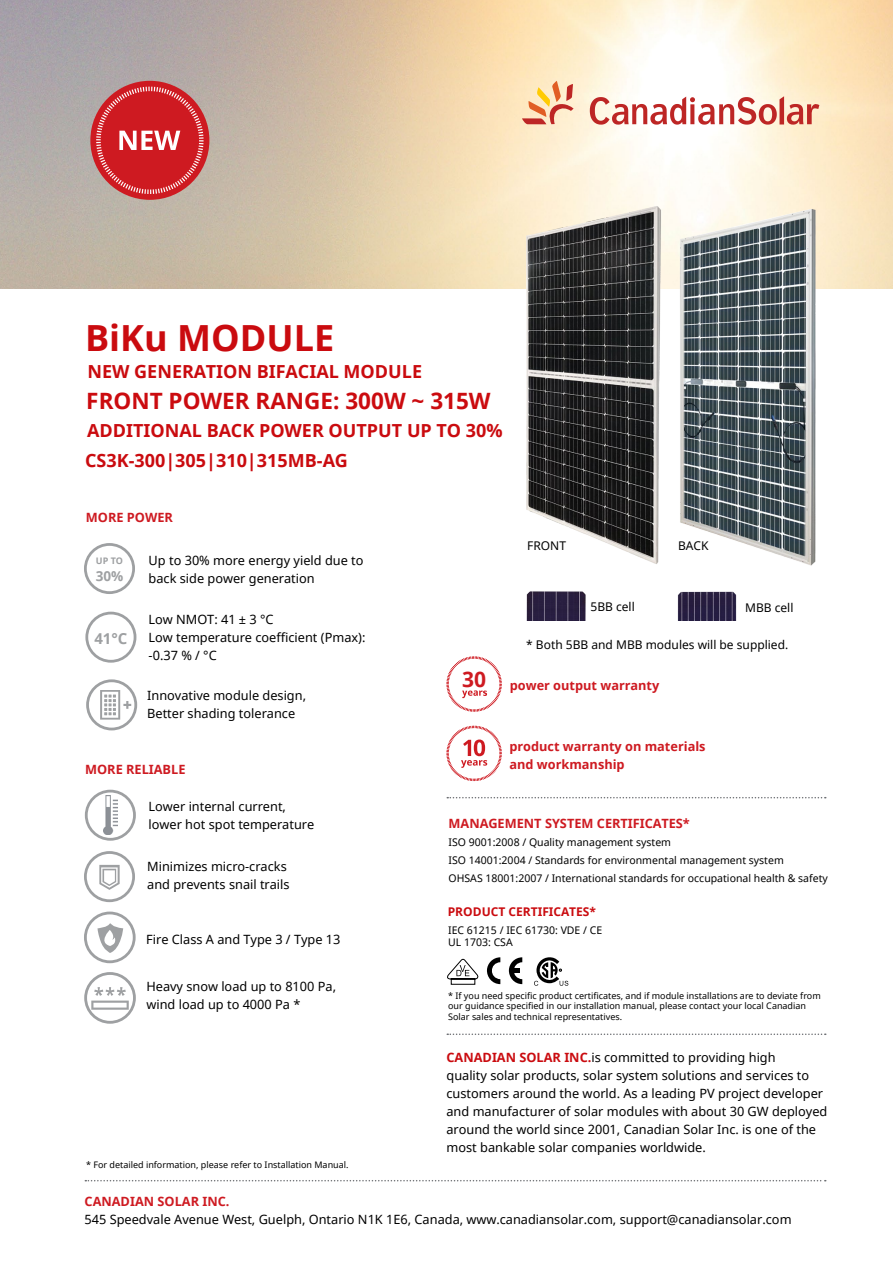
<style>
.page{position:relative;width:893px;height:1263px;background:#fff}
.page>*{position:absolute;margin:0;border:0;box-sizing:border-box;transform-origin:0 0}
.t1{font:700 36px "Noto Sans";color:#ca0b0f}
.t2{font:700 22.5px "Noto Sans";color:#cb0b0f}
.t3{font:700 21px "Noto Sans";color:#ce1a21}
.t4{font:700 18px "Noto Sans";color:#ca0b0f}
.t5{font:700 15px "Noto Sans";color:#9ea0a2}
.t6{font:700 13.5px "Noto Sans";color:#9ea0a2}
.t7{font:12.75px/18px "Noto Sans";color:#000}
.t8{font:700 12.75px/18px "Noto Sans";color:#ce1a21}
.t9{font:700 12.75px "Noto Sans";color:#ca0b0f}
.t10{font:12px "Noto Sans";color:#000}
.t11{font:700 12px "Noto Sans";color:#ca0b0f}
.t12{font:10.5px/18px "Noto Sans";color:#000}
.t13{font:9px/10.4px "Noto Sans";color:#000}
.t14{font:700 9px "Noto Sans";color:#9ea0a2}
.s1{font-weight:700;color:#ca0b0f}
</style>
<div class="page">
<svg style="left:85px;top:1180px;width:741px;height:1px"></svg>
<svg style="left:84px;top:972px;width:52px;height:52px"></svg>
<svg style="left:446px;top:726px;width:56px;height:55px"></svg>
<svg style="left:446px;top:656px;width:56px;height:56px"></svg>
<svg style="left:86px;top:679px;width:51px;height:51px"></svg>
<svg style="left:447px;top:797px;width:379px;height:1px"></svg>
<img style="left:0;top:0;width:893px;height:288px">
<div style="left:90px;top:81px;width:119px;height:119px;background:#ce1a21;border-radius:50%"></div>
<svg style="left:96px;top:87px;width:108px;height:107px"></svg>
<svg style="left:522px;top:81px;width:52px;height:43px;background:#f1be97"></svg>
<svg style="left:590px;top:96px;width:229px;height:29px"></svg>
<img style="left:689px;top:184px;width:175px;height:408px">
<svg style="left:84px;top:543px;width:51px;height:51px"></svg>
<svg style="left:85px;top:612px;width:51px;height:51px"></svg>
<svg style="left:85px;top:790px;width:51px;height:51px"></svg>
<img style="left:104px;top:796px;width:13px;height:38px">
<svg style="left:84px;top:911px;width:52px;height:52px"></svg>
<svg style="left:84px;top:851px;width:51px;height:51px"></svg>
<svg style="left:487px;top:957px;width:13px;height:27px"></svg>
<svg style="left:509px;top:957px;width:13px;height:27px"></svg>
<svg style="left:447px;top:959px;width:32px;height:26px"></svg>
<svg style="left:534px;top:957px;width:34px;height:29px"></svg>
<img style="left:501px;top:138px;width:188px;height:483px">
<img style="left:525px;top:590px;width:61px;height:30px">
<img style="left:676px;top:592px;width:61px;height:29px">
<svg style="left:447px;top:1033px;width:379px;height:2px"></svg>
<h1 class="t1" style="left:85px;top:313px;width:122px">BIKU MOD</h1>
<h1 class="t1" style="left:266px;top:313px;width:46px">ULE</h1>
<h3 class="t4" style="left:87px;top:359px;width:15px">NEW</h3>
<h3 class="t4" style="left:134px;top:359px;width:26px">GENERA</h3>
<h3 class="t4" style="left:206px;top:359px;width:23px">TION</h3>
<h3 class="t4" style="left:257px;top:359px;width:63px">BI FACIAL</h3>
<h3 class="t4" style="left:344px;top:359px;width:15px">MOD</h3>
<h3 class="t4" style="left:388px;top:359px;width:24px">ULE</h3>
<h2 class="t2" style="left:86px;top:385px;width:30px">FRON</h2>
<h2 class="t2" style="left:150px;top:385px;width:36px">T POWER</h2>
<h2 class="t2" style="left:256px;top:385px;width:16px">RAN</h2>
<h2 class="t2" style="left:304px;top:385px;width:188px">GE: 300W ~ 315W</h2>
<h3 class="t4" style="left:87px;top:418px;width:13px">ADDI</h3>
<h3 class="t4" style="left:133px;top:418px;width:23px">TIONAL</h3>
<h3 class="t4" style="left:207px;top:418px;width:66px">BACK POWER</h3>
<h3 class="t4" style="left:329px;top:418px;width:176px">OUTPUT UP TO 30%</h3>
<h3 class="t4" style="left:85px;top:448px;width:264px">CS3K-300|305|310|315MB-AG</h3>
<p class="t8" style="left:86px;top:508px;width:89px">MORE POWER</p>
<p class="t14" style="left:96px;top:555px;width:28px">UP TO</p>
<p class="t6" style="left:96px;top:566px;width:29px">30%</p>
<p class="t5" style="left:94px;top:628px;width:35px">41°C</p>
<p class="t7" style="left:149px;top:551px;width:216px">Up to 30% more energy yield due to back side power generation</p>
<p class="t7" style="left:149px;top:610px;width:218px">Low NMOT: 41 ± 3 °C<br>Low temperature coefficient (Pmax): -0.37 % / °C</p>
<p class="t7" style="left:147px;top:686px;width:160px">Innovative module design,<br>Better shading tolerance</p>
<p class="t8" style="left:85px;top:760px;width:102px">MORE RELIABLE</p>
<p class="t7" style="left:149px;top:797px;width:167px">Lower internal current, lower hot spot temperature</p>
<p class="t7" style="left:147px;top:857px;width:144px">Minimizes micro-cracks and prevents snail trails</p>
<p class="t7" style="left:146px;top:930px;width:196px">Fire Class A and Type 3 / Type 13</p>
<p class="t7" style="left:146px;top:976px;width:191px">Heavy snow load up to 8100 Pa, wind load up to 4000 Pa *</p>
<p class="t13" style="left:86px;top:1159px;width:264px">* For detailed information, please refer to Installation Manual.</p>
<p class="t10" style="left:527px;top:537px;width:40px">FRONT</p>
<p class="t10" style="left:678px;top:538px;width:32px">BACK</p>
<h3 class="t3" style="left:462px;top:665px;width:26px">30</h3>
<p class="t10" style="left:590px;top:599px;width:46px">5BB cell</p>
<p class="t10" style="left:745px;top:599px;width:50px">MBB cell</p>
<p class="t10" style="left:526px;top:636px;width:264px">* Both 5BB and MBB modules will be supplied.</p>
<p class="t8" style="left:510px;top:676px;width:151px">POWER OUTPUT WARRANTY</p>
<p class="t8" style="left:509px;top:737px;width:198px">PRODUCT WARRANTY ON MATERIALS<br>AND WORKMANSHIP</p>
<p class="t8" style="left:449px;top:814px;width:243px">MANAGEMENT SYSTEM CERTIFICATES*</p>
<p class="t12" style="left:449px;top:833px;width:381px">ISO 9001:2008 / Quality management system<br>ISO 14001:2004 / Standards for environmental management system<br>OHSAS 18001:2007 / International standards for occupational health &amp; safety</p>
<p class="t11" style="left:448px;top:903px;width:10px">PROD</p>
<p class="t11" style="left:482px;top:903px;width:116px">UCT CERTIFICATES*</p>
<p class="t12" style="left:448px;top:924px;width:156px;line-height:12.1px">IEC 61215 / IEC 61730: VDE / CE<br>UL 1703: CSA</p>
<p class="t13" style="left:448px;top:990px;width:374px">* If you need specific product certificates, and if module installations are to deviate from our guidance specified in our installation manual, please contact your local Canadian<br>Solar sales and technical representatives.</p>
<p class="t7" style="left:446px;top:1048px;width:382px;text-indent:118px"><span class="s1">INC.</span>is committed to providing high<br>quality solar products, solar system solutions and services to customers around the world. As a leading PV project developer and manufacturer of solar modules with about 30 GW deployed around the world since 2001, Canadian Solar Inc. is one of the most bankable solar companies worldwide.</p>
<p class="t9" style="left:446px;top:1048px;width:18px">CANADIAN</p>
<p class="t9" style="left:519px;top:1048px;width:17px">SOLAR</p>
<p class="t8" style="left:85px;top:1192px;width:146px">CANADIAN SOLAR INC.</p>
<p class="t7" style="left:85px;top:1210px;width:708px">545 Speedvale Avenue West, Guelph, Ontario N1K 1E6, Canada, www.canadiansolar.com, support@canadiansolar.com</p>
</div>
